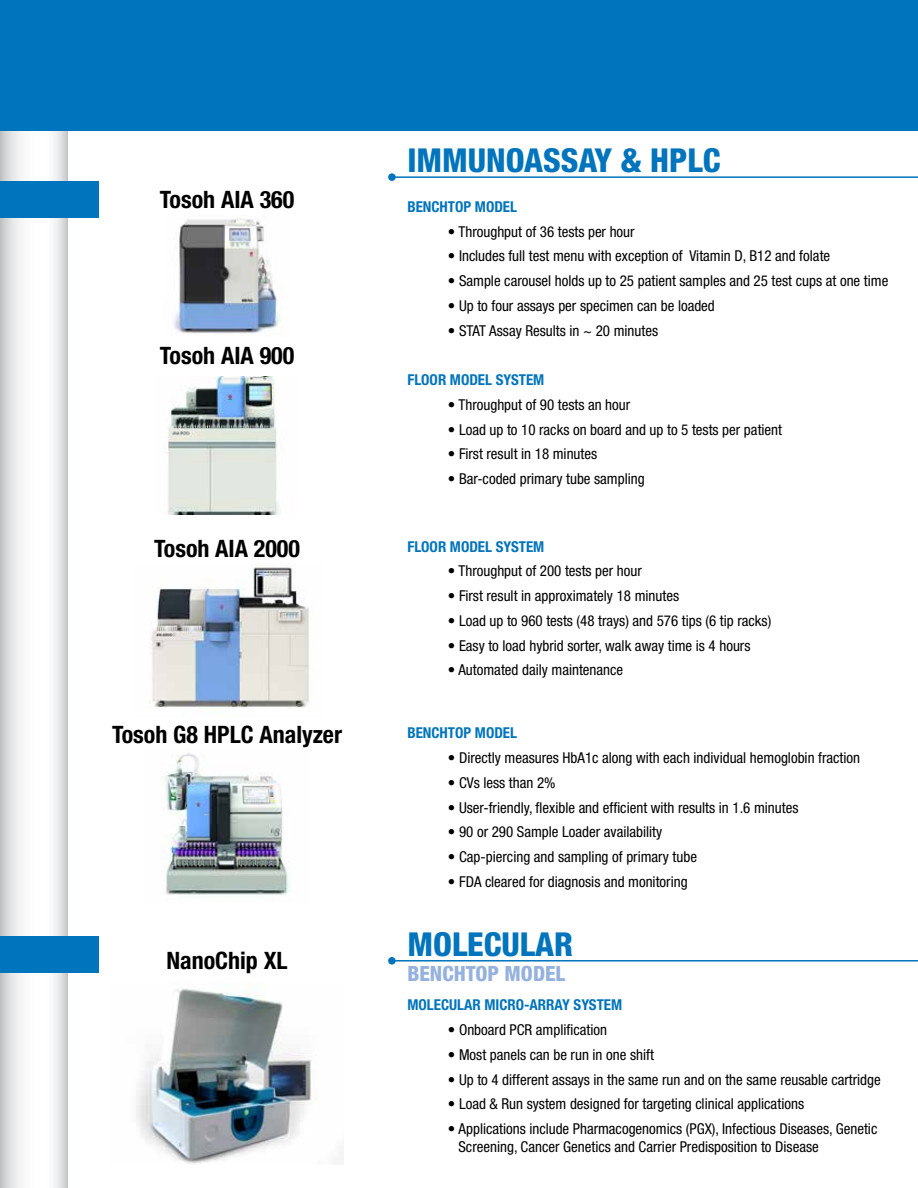
<style>
.page{position:relative;width:918px;height:1188px;background:#fff}
.page>*{position:absolute;margin:0;border:0;box-sizing:border-box;transform-origin:0 0}
.t1{font:800 condensed 33px "Helvetica Neue";color:#0074bc}
.t2{font:700 condensed 24px "Helvetica Neue";color:#000}
.t3{font:800 condensed 21px "Helvetica Neue";color:#95b1dd}
.t4{font:condensed 15px/18px "Helvetica Neue";color:#000}
.t5{font:700 condensed 15px "Helvetica Neue";color:#0074bc}
</style>
<div class="page">
<svg style="left:0;top:131px;width:68px;height:1057px"></svg>
<div style="left:0;top:181px;width:99px;height:37px;background:#0074bc"></div>
<hr style="left:392px;top:176px;width:526px;height:2px;background:#0074bc">
<div style="left:388px;top:173px;width:8px;height:8px;background:#0074bc;border-radius:50%"></div>
<hr style="left:392px;top:960px;width:526px;height:2px;background:#0074bc">
<div style="left:388px;top:957px;width:8px;height:8px;background:#0074bc;border-radius:50%"></div>
<div style="left:0;top:937px;width:99px;height:36px;background:#0074bc"></div>
<img style="left:136px;top:984px;width:208px;height:180px">
<img style="left:149px;top:565px;width:161px;height:151px">
<img style="left:173px;top:218px;width:109px;height:116px">
<img style="left:166px;top:376px;width:114px;height:138px">
<img style="left:161px;top:748px;width:130px;height:147px">
<div style="left:0;top:0;width:918px;height:131px;background:#0074bc"></div>
<h2 class="t2" style="left:160px;top:185px;width:136px">Tosoh AIA 360</h2>
<h2 class="t2" style="left:160px;top:341px;width:136px">Tosoh AIA 900</h2>
<h2 class="t2" style="left:154px;top:533px;width:147px">Tosoh AIA 2000</h2>
<h2 class="t2" style="left:112px;top:720px;width:232px">Tosoh G8 HPLC Analyzer</h2>
<h2 class="t2" style="left:166px;top:946px;width:123px">NanoChip XL</h2>
<h1 class="t1" style="left:407px;top:140px;width:315px">IMMUNOASSAY &amp; HPLC</h1>
<p class="t5" style="left:407px;top:197px;width:111px">BENCHTOP MODEL</p>
<p class="t4" style="left:448px;top:222px;width:188px">• Throughput of 36 tests per hour</p>
<p class="t4" style="left:448px;top:247px;width:384px">• Includes full test menu with exception of Vitamin D, B12 and folate</p>
<p class="t4" style="left:448px;top:272px;width:442px">• Sample carousel holds up to 25 patient samples and 25 test cups at one time</p>
<p class="t4" style="left:448px;top:296px;width:268px">• Up to four assays per specimen can be loaded</p>
<p class="t4" style="left:448px;top:321px;width:212px">• STAT Assay Results in ~ 20 minutes</p>
<p class="t5" style="left:407px;top:371px;width:138px">FLOOR MODEL SYSTEM</p>
<p class="t4" style="left:448px;top:395px;width:184px">• Throughput of 90 tests an hour</p>
<p class="t4" style="left:448px;top:420px;width:336px">• Load up to 10 racks on board and up to 5 tests per patient</p>
<p class="t4" style="left:448px;top:445px;width:151px">• First result in 18 minutes</p>
<p class="t4" style="left:448px;top:470px;width:198px">• Bar-coded primary tube sampling</p>
<p class="t5" style="left:407px;top:537px;width:138px">FLOOR MODEL SYSTEM</p>
<p class="t4" style="left:448px;top:562px;width:195px">• Throughput of 200 tests per hour</p>
<p class="t4" style="left:448px;top:587px;width:233px">• First result in approximately 18 minutes</p>
<p class="t4" style="left:448px;top:611px;width:325px">• Load up to 960 tests (48 trays) and 576 tips (6 tip racks)</p>
<p class="t4" style="left:448px;top:636px;width:304px">• Easy to load hybrid sorter, walk away time is 4 hours</p>
<p class="t4" style="left:448px;top:661px;width:177px">• Automated daily maintenance</p>
<p class="t5" style="left:407px;top:724px;width:111px">BENCHTOP MODEL</p>
<p class="t4" style="left:448px;top:749px;width:414px">• Directly measures HbA1c along with each individual hemoglobin fraction</p>
<p class="t4" style="left:448px;top:773px;width:109px">• CVs less than 2%</p>
<p class="t4" style="left:448px;top:798px;width:352px">• User-friendly, flexible and efficient with results in 1.6 minutes</p>
<p class="t4" style="left:448px;top:823px;width:216px">• 90 or 290 Sample Loader availability</p>
<p class="t4" style="left:448px;top:848px;width:251px">• Cap-piercing and sampling of primary tube</p>
<p class="t4" style="left:448px;top:872px;width:241px">• FDA cleared for diagnosis and monitoring</p>
<h1 class="t1" style="left:407px;top:924px;width:167px">MOLECULAR</h1>
<h3 class="t3" style="left:407px;top:960px;width:159px">BENCHTOP MODEL</h3>
<p class="t5" style="left:407px;top:996px;width:216px">MOLECULAR MICRO-ARRAY SYSTEM</p>
<p class="t4" style="left:448px;top:1021px;width:161px">• Onboard PCR amplification</p>
<p class="t4" style="left:448px;top:1045px;width:207px">• Most panels can be run in one shift</p>
<p class="t4" style="left:448px;top:1070px;width:434px">• Up to 4 different assays in the same run and on the same reusable cartridge</p>
<p class="t4" style="left:448px;top:1095px;width:358px">• Load &amp; Run system designed for targeting clinical applications</p>
<p class="t4" style="left:458px;top:1120px;width:420px;text-indent:-11px">• Applications include Pharmacogenomics (PGX), Infectious Diseases, Genetic<br>Screening, Cancer Genetics and Carrier Predisposition to Disease</p>
</div>
